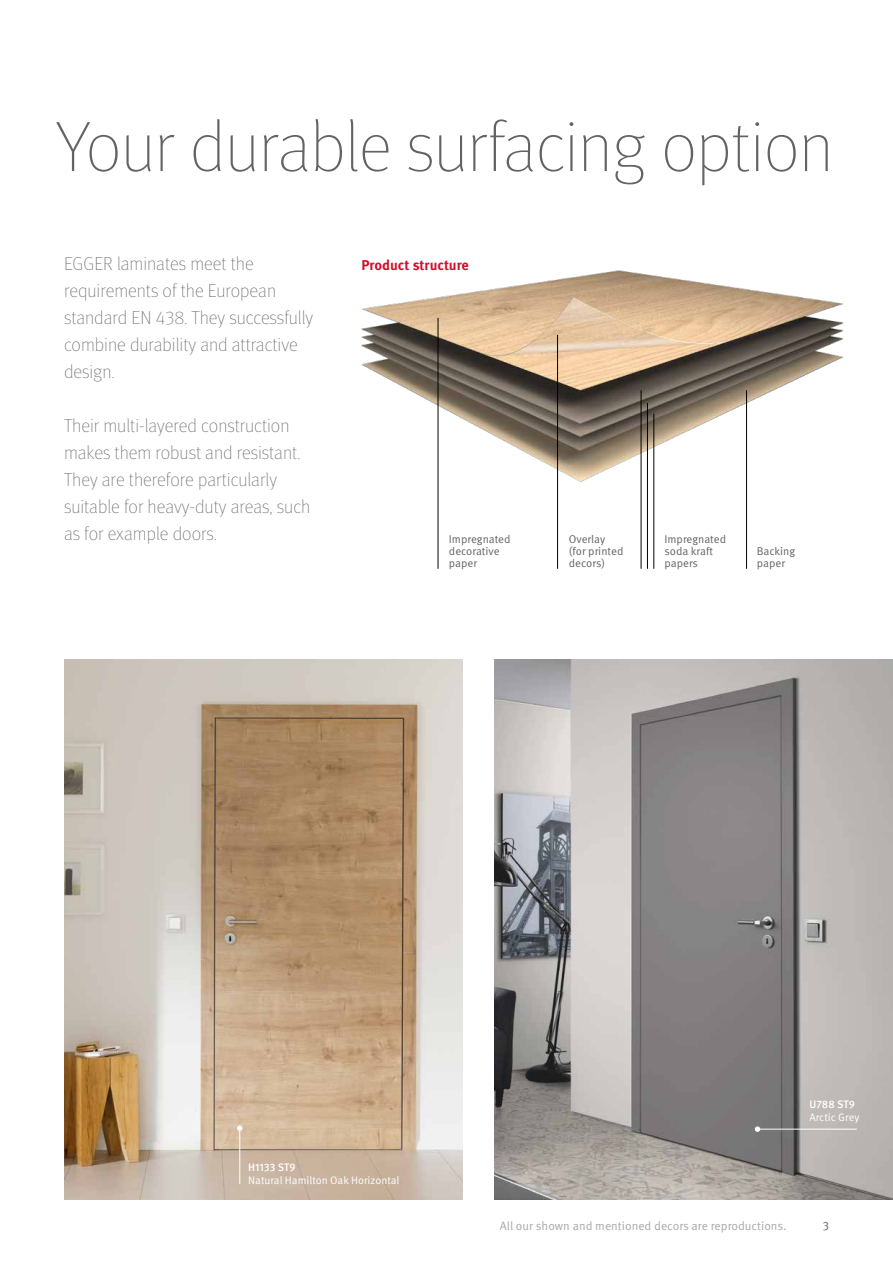
<style>
.page{position:relative;width:893px;height:1263px;background:#fff}
.page>*{position:absolute;margin:0;border:0;box-sizing:border-box;transform-origin:0 0}
.t1{font:100 71.25px "Meta Pro";letter-spacing:-.01em;color:#646363}
.t2{font:100 18.75px/27px "Meta Pro";color:#646363}
.t3{font:700 14.25px "Meta Pro";color:#d40c2d}
.t4{font:12px "Meta Pro";color:#a8a8a7}
.t5{font:12px "Meta Pro";color:#646363}
.t6{font:11.25px/12px "Meta Pro";color:#646363}
.t7{font:10.8px "Meta Pro";color:#fff}
.t8{font:500 10.8px "Meta Pro";letter-spacing:-.01em;color:#fff}
</style>
<div class="page">
<img style="left:64px;top:659px;width:398px;height:540px">
<img style="left:361px;top:270px;width:483px;height:229px">
<hr style="left:438px;top:318px;width:1px;height:251px;background:#000">
<hr style="left:557px;top:335px;width:1px;height:234px;background:#000">
<hr style="left:647px;top:403px;width:1px;height:166px;background:#000">
<hr style="left:641px;top:390px;width:1px;height:179px;background:#000">
<hr style="left:654px;top:414px;width:1px;height:155px;background:#000">
<hr style="left:746px;top:390px;width:1px;height:179px;background:#000">
<img style="left:494px;top:659px;width:399px;height:540px">
<hr style="left:757px;top:1129px;width:100px;height:1px;background:#fff">
<svg style="left:755px;top:1126px;width:5px;height:6px"></svg>
<hr style="left:239px;top:1128px;width:1px;height:56px;background:#fff">
<svg style="left:237px;top:1125px;width:5px;height:6px"></svg>
<h1 class="t1" style="left:57px;top:97px;width:778px">Your durable surfacing option</h1>
<p class="t2" style="left:64px;top:249px;width:251px">EGGER laminates meet the requirements of the European standard EN 438. They successfully combine durability and attractive design.</p>
<p class="t2" style="left:64px;top:411px;width:248px">Their multi-layered construction makes them robust and resistant.<br>They are therefore particularly suitable for heavy-duty areas, such as for example doors.</p>
<p class="t3" style="left:361px;top:256px;width:109px">Product structure</p>
<p class="t6" style="left:449px;top:533px;width:63px">Impregnated decorative paper</p>
<p class="t6" style="left:569px;top:533px;width:56px">Overlay (for printed decors)</p>
<p class="t6" style="left:664px;top:533px;width:63px">Impregnated soda kraft papers</p>
<p class="t6" style="left:757px;top:545px;width:40px">Backing paper</p>
<p class="t8" style="left:248px;top:1160px;width:49px">H1133 ST9</p>
<p class="t7" style="left:248px;top:1174px;width:153px">Natural Hamilton Oak Horizontal</p>
<p class="t8" style="left:809px;top:1098px;width:47px">U788 ST9</p>
<p class="t7" style="left:809px;top:1111px;width:51px">Arctic Grey</p>
<p class="t4" style="left:500px;top:1218px;width:288px">All our shown and mentioned decors are reproductions.</p>
<p class="t5" style="left:823px;top:1218px;width:8px">3</p>
</div>
